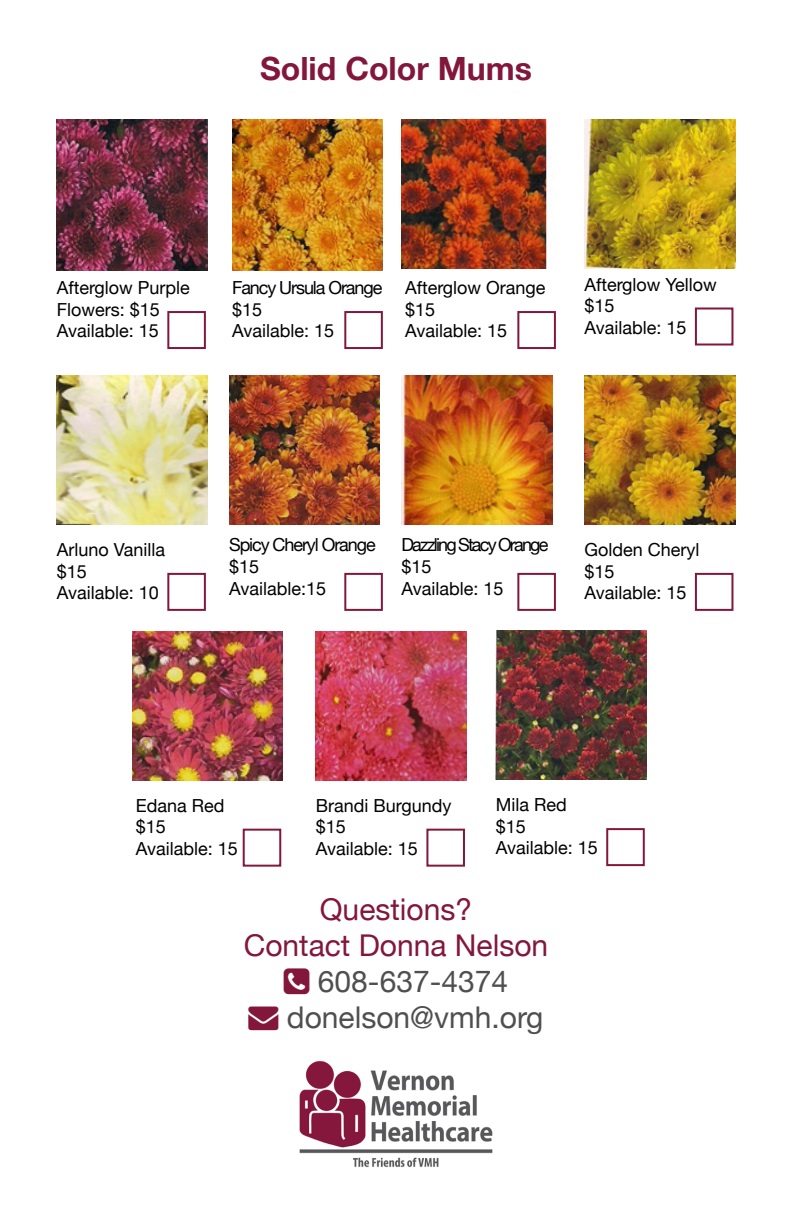
<style>
.page{position:relative;width:792px;height:1224px;background:#fff}
.page>*{position:absolute;margin:0;border:0;box-sizing:border-box;transform-origin:0 0}
.t1{font:700 32px "Helvetica Neue";color:#83173b}
.t2{font:30px "Helvetica Neue";color:#504f4f}
.t3{font:30px "Helvetica Neue";color:#83173b}
.t4{font:18px "Helvetica Neue";color:#000}
.t5{font:18px "Helvetica Neue";letter-spacing:-.06em;color:#000}
.t6{font:18px "Helvetica Neue";letter-spacing:-.1em;color:#000}
.s1{color:#83173b}
</style>
<div class="page">
<img style="left:57px;top:120px;width:150px;height:150px">
<img style="left:232px;top:120px;width:151px;height:150px">
<img style="left:584px;top:120px;width:151px;height:149px">
<img style="left:229px;top:376px;width:151px;height:149px">
<img style="left:401px;top:376px;width:151px;height:149px">
<img style="left:401px;top:120px;width:146px;height:149px">
<img style="left:57px;top:376px;width:151px;height:149px">
<div style="left:167px;top:311px;width:39px;height:38px;border:2px solid #83173b"></div>
<div style="left:344px;top:311px;width:39px;height:38px;border:2px solid #83173b"></div>
<div style="left:517px;top:311px;width:39px;height:38px;border:2px solid #83173b"></div>
<div style="left:344px;top:573px;width:39px;height:38px;border:2px solid #83173b"></div>
<div style="left:695px;top:308px;width:38px;height:38px;border:2px solid #83173b"></div>
<div style="left:517px;top:573px;width:39px;height:38px;border:2px solid #83173b"></div>
<div style="left:167px;top:573px;width:39px;height:38px;border:2px solid #83173b"></div>
<img style="left:584px;top:376px;width:151px;height:149px">
<div style="left:695px;top:573px;width:38px;height:38px;border:2px solid #83173b"></div>
<img style="left:496px;top:631px;width:150px;height:149px">
<div style="left:606px;top:828px;width:39px;height:38px;border:2px solid #83173b"></div>
<img style="left:316px;top:631px;width:151px;height:149px">
<div style="left:426px;top:829px;width:39px;height:38px;border:2px solid #83173b"></div>
<img style="left:132px;top:631px;width:151px;height:149px">
<div style="left:243px;top:829px;width:38px;height:38px;border:2px solid #83173b"></div>
<img style="left:299px;top:1060px;width:194px;height:108px">
<p class="t1" style="left:260px;top:44px;width:273px">Solid Color Mums</p>
<p class="t4" style="left:57px;top:275px;width:135px">Afterglow Purple</p>
<p class="t4" style="left:57px;top:296px;width:104px">Flowers: $15</p>
<p class="t4" style="left:57px;top:318px;width:104px">Available: 15</p>
<p class="t5" style="left:232px;top:275px;width:152px">Fancy Ursula Orange</p>
<p class="t4" style="left:232px;top:296px;width:32px">$15</p>
<p class="t4" style="left:232px;top:318px;width:104px">Available: 15</p>
<p class="t4" style="left:405px;top:275px;width:142px">Afterglow Orange</p>
<p class="t4" style="left:405px;top:296px;width:32px">$15</p>
<p class="t4" style="left:405px;top:318px;width:104px">Available: 15</p>
<p class="t4" style="left:584px;top:271px;width:134px">Afterglow Yellow</p>
<p class="t4" style="left:584px;top:293px;width:32px">$15</p>
<p class="t4" style="left:584px;top:314px;width:104px">Available: 15</p>
<p class="t4" style="left:57px;top:537px;width:110px">Arluno Vanilla</p>
<p class="t4" style="left:57px;top:558px;width:32px">$15</p>
<p class="t4" style="left:57px;top:580px;width:104px">Available: 10</p>
<p class="t5" style="left:229px;top:532px;width:148px">Spicy Cheryl Orange</p>
<p class="t4" style="left:229px;top:554px;width:32px">$15</p>
<p class="t4" style="left:229px;top:575px;width:99px">Available:15</p>
<p class="t6" style="left:401px;top:532px;width:148px">Dazzling Stacy Orange</p>
<p class="t4" style="left:401px;top:554px;width:32px">$15</p>
<p class="t4" style="left:401px;top:575px;width:104px">Available: 15</p>
<p class="t4" style="left:584px;top:537px;width:117px">Golden Cheryl</p>
<p class="t4" style="left:584px;top:558px;width:32px">$15</p>
<p class="t4" style="left:584px;top:580px;width:104px">Available: 15</p>
<p class="t4" style="left:136px;top:792px;width:90px">Edana Red</p>
<p class="t4" style="left:136px;top:814px;width:32px">$15</p>
<p class="t4" style="left:136px;top:836px;width:104px">Available: 15</p>
<p class="t4" style="left:316px;top:792px;width:137px">Brandi Burgundy</p>
<p class="t4" style="left:316px;top:814px;width:32px">$15</p>
<p class="t4" style="left:316px;top:836px;width:104px">Available: 15</p>
<p class="t4" style="left:496px;top:792px;width:73px">Mila Red</p>
<p class="t4" style="left:496px;top:813px;width:32px">$15</p>
<p class="t4" style="left:496px;top:835px;width:104px">Available: 15</p>
<p class="t3" style="left:320px;top:887px;width:154px">Questions?</p>
<p class="t3" style="left:244px;top:923px;width:306px">Contact Donna Nelson</p>
<p class="t2" style="left:318px;top:959px;width:192px">608-637-4374</p>
<p class="t2" style="left:249px;top:995px;width:296px"><span class="s1">→</span> donelson@vmh.org</p>
</div>
